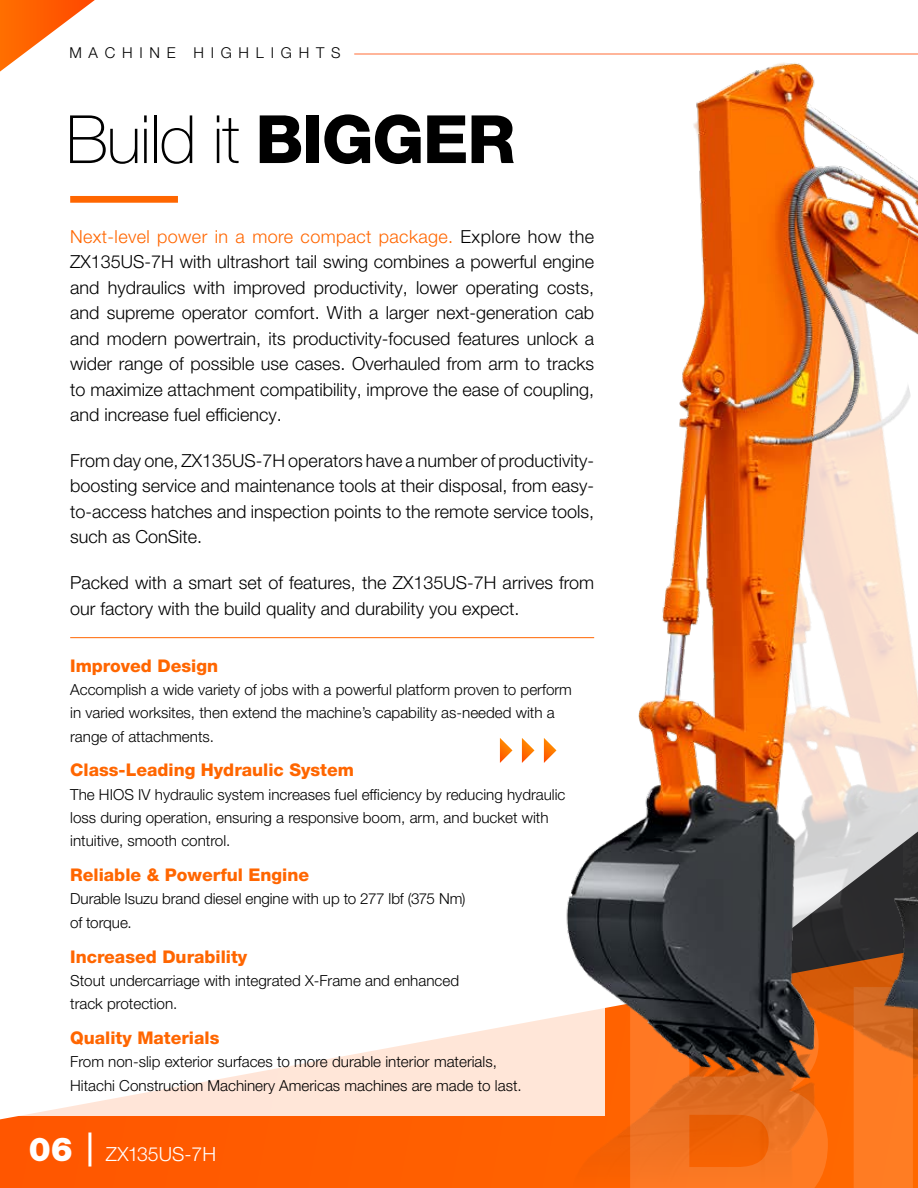
<style>
.page{position:relative;width:918px;height:1188px;background:#fff}
.page>*{position:absolute;margin:0;border:0;box-sizing:border-box;transform-origin:0 0}
.t1{font:100 66.6px "Helvetica Neue LT Pro";letter-spacing:-.02em;color:#000}
.t2{font:300 19.5px "Helvetica Neue LT Pro";color:#fff}
.t3{font:300 18px/25.5px "Helvetica Neue LT Pro";color:#000;text-align:justify}
.t4{font:800 17.55px "Helvetica Neue LT Pro";color:#f60}
.t5{font:300 15.3px/23.4px "Helvetica Neue LT Pro";color:#000}
.t6{font:300 15px "Helvetica Neue LT Pro";letter-spacing:.45em;color:#000}
.s1{font-weight:800}
.s2{color:#f60}
.s3{font-weight:900;font-size:33px}
</style>
<div class="page">
<div style="left:0;top:1116px;width:248px;height:72px;background:#ff5900"></div>
<svg style="left:0;top:0;width:95px;height:72px"></svg>
<hr style="left:70px;top:637px;width:524px;height:1px;background:#f60">
<div style="left:70px;top:196px;width:108px;height:7px;background:#f60"></div>
<img style="left:248px;top:53px;width:670px;height:1081px">
<img style="left:914px;top:841px;width:4px;height:347px">
<img style="left:248px;top:998px;width:625px;height:190px">
<hr style="left:88px;top:1132px;width:3px;height:35px;background:#fff">
<p class="t6" style="left:69px;top:44px;width:273px">MACHINE HIGHLIGHTS</p>
<h1 class="t1" style="left:66px;top:100px;width:451px">Build it <span class="s1">BIGGER</span></h1>
<p class="t3" style="left:70px;top:223px;width:526px"><span class="s2">Next-level power in a more compact package.</span> Explore how the ZX135US-7H with ultrashort tail swing combines a powerful engine and hydraulics with improved productivity, lower operating costs, and supreme operator comfort. With a larger next-generation cab and modern powertrain, its productivity-focused features unlock a wider range of possible use cases. Overhauled from arm to tracks to maximize attachment compatibility, improve the ease of coupling, and increase fuel efficiency.</p>
<p class="t3" style="left:70px;top:447px;width:526px">From day one, ZX135US-7H operators have a number of productivity&shy;boosting service and maintenance tools at their disposal, from easy&shy;to-access hatches and inspection points to the remote service tools, such as ConSite.</p>
<p class="t3" style="left:70px;top:570px;width:526px">Packed with a smart set of features, the ZX135US-7H arrives from our factory with the build quality and durability you expect.</p>
<p class="t4" style="left:70px;top:655px;width:149px">Improved Design</p>
<p class="t5" style="left:70px;top:677px;width:503px">Accomplish a wide variety of jobs with a powerful platform proven to perform in varied worksites, then extend the machine’s capability as-needed with a range of attachments.</p>
<p class="t4" style="left:70px;top:760px;width:285px">Class-Leading Hydraulic System</p>
<p class="t5" style="left:70px;top:782px;width:497px">The HIOS IV hydraulic system increases fuel efficiency by reducing hydraulic loss during operation, ensuring a responsive boom, arm, and bucket with intuitive, smooth control.</p>
<p class="t4" style="left:70px;top:864px;width:241px">Reliable &amp; Powerful Engine</p>
<p class="t5" style="left:70px;top:887px;width:397px">Durable Isuzu brand diesel engine with up to 277 lbf (375 Nm) of torque.</p>
<p class="t4" style="left:70px;top:946px;width:179px">Increased Durability</p>
<p class="t5" style="left:70px;top:968px;width:390px">Stout undercarriage with integrated X-Frame and enhanced track protection.</p>
<p class="t4" style="left:70px;top:1027px;width:151px">Quality Materials</p>
<p class="t5" style="left:70px;top:1050px;width:453px">From non-slip exterior surfaces to more durable interior materials,<br>Hitachi Construction Machinery Americas machines are made to last.</p>
<p class="t2" style="left:29px;top:1142px;width:189px"><span class="s3">06</span> ZX135US-7H</p>
</div>
